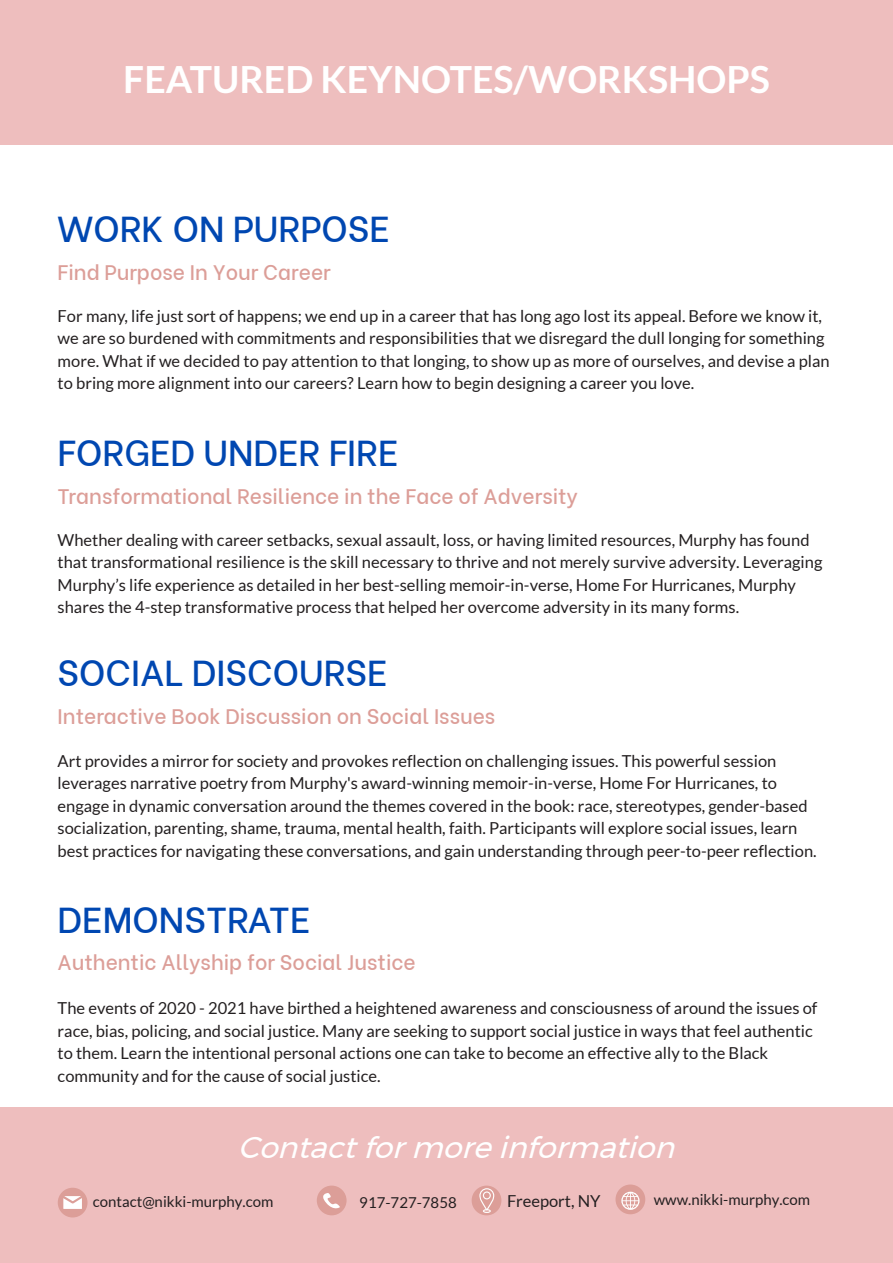
<style>
.page{position:relative;width:893px;height:1263px;background:#fff}
.page>*{position:absolute;margin:0;border:0;box-sizing:border-box;transform-origin:0 0}
.t1{font:700 37.5px "Lato";color:#fff}
.t2{font:500 36px "Be Vietnam";color:#0047b1}
.t3{font:italic 30px "Montserrat";color:#fff}
.t4{font:500 21px "Be Vietnam";color:#dc9e98}
.t5{font:16.5px/22.5px "Lato";color:#231f20}
.t6{font:15px "Lato";color:#231f20}
.s1{font-style:inherit}
</style>
<div class="page">
<div style="left:0;top:0;width:893px;height:145px;background:#eebebe"></div>
<div style="left:0;top:1107px;width:893px;height:155px;background:#eebebe"></div>
<div style="left:317px;top:1185px;width:30px;height:30px;background:#dc9e98;border-radius:50%"></div>
<div style="left:472px;top:1185px;width:29px;height:30px;background:#dc9e98;border-radius:50%"></div>
<svg style="left:323px;top:1193px;width:17px;height:15px"></svg>
<svg style="left:479px;top:1188px;width:15px;height:25px"></svg>
<div style="left:615px;top:1184px;width:30px;height:30px;background:#dc9e98;border-radius:50%"></div>
<svg style="left:621px;top:1192px;width:18px;height:18px"></svg>
<div style="left:58px;top:1188px;width:30px;height:29px;background:#dc9e98;border-radius:50%"></div>
<svg style="left:63px;top:1196px;width:19px;height:13px"></svg>
<p class="t1" style="left:123px;top:58px;width:648px">FEATURED KEYNOTES/WORKSHOPS</p>
<p class="t2" style="left:58px;top:199px;width:334px">WORK ON PURPOSE</p>
<p class="t4" style="left:58px;top:254px;width:275px">Find Purpose In Your Career</p>
<p class="t5" style="left:58px;top:304px;width:773px">For many, life just sort of happens; we end up in a career that has long ago lost its appeal<span class="s1">. B</span>efore we know it, we are so burdened with commitments and responsibilities that we disregard the dull longing for something more. What if we decided to pay attention to that longing, to show up as more of ourselves, and devise a plan to bring more alignment into our careers? Learn how to begin designing a career you love.</p>
<p class="t2" style="left:58px;top:423px;width:342px">FORGED UNDER FIRE</p>
<p class="t4" style="left:58px;top:479px;width:522px">Transformational Resilience in the Face of Adversity</p>
<p class="t5" style="left:58px;top:529px;width:766px">Whether dealing with career setbacks, sexual assault, loss, or having limited resources, Murphy has found that transformational resilience is the skill necessary to thrive and not merely survive adversity. Leveraging Murphy’s life experience as detailed in her best-selling memoir-in-verse, Home For Hurricanes, Murphy shares the 4-step transformative process that helped her overcome adversity in its many forms.</p>
<p class="t2" style="left:58px;top:643px;width:331px">SOCIAL DISCOURSE</p>
<p class="t4" style="left:58px;top:698px;width:439px">Interactive Book Discussion on Social Issues</p>
<p class="t5" style="left:58px;top:750px;width:760px">Art provides a mirror for society and provokes reflection on challenging issues. This powerful session leverages narrative poetry from Murphy's award-winning memoir-in-verse, Home For Hurricanes, to engage in dynamic conversation around the themes covered in the book: race, stereotypes, gender-based socialization, parenting, shame, trauma, mental health, faith. Participants will explore social issues, learn best practices for navigating these conversations, and gain understanding through peer-to-peer reflection.</p>
<p class="t2" style="left:58px;top:889px;width:254px">DEMONSTRATE</p>
<p class="t4" style="left:58px;top:945px;width:360px">Authentic Allyship for Social Justice</p>
<p class="t5" style="left:58px;top:997px;width:761px">The events of 2020 - 2021 have birthed a heightened awareness and consciousness of around the issues of race, bias, policing, and social justice. Many are seeking to support social justice in ways that feel authentic to them. Learn the intentional personal actions one can take to become an effective ally to the Black community and for the cause of social justice.</p>
<h3 class="t3" style="left:238px;top:1124px;width:450px">Contactformoreinformation</h3>
<p class="t6" style="left:93px;top:1193px;width:182px">contact@nikki-murphy.com</p>
<p class="t6" style="left:359px;top:1194px;width:99px">917-727-7858</p>
<p class="t5" style="left:507px;top:1189px;width:95px">Freeport, NY</p>
<p class="t6" style="left:654px;top:1191px;width:158px">www.nikki-murphy.com</p>
</div>
